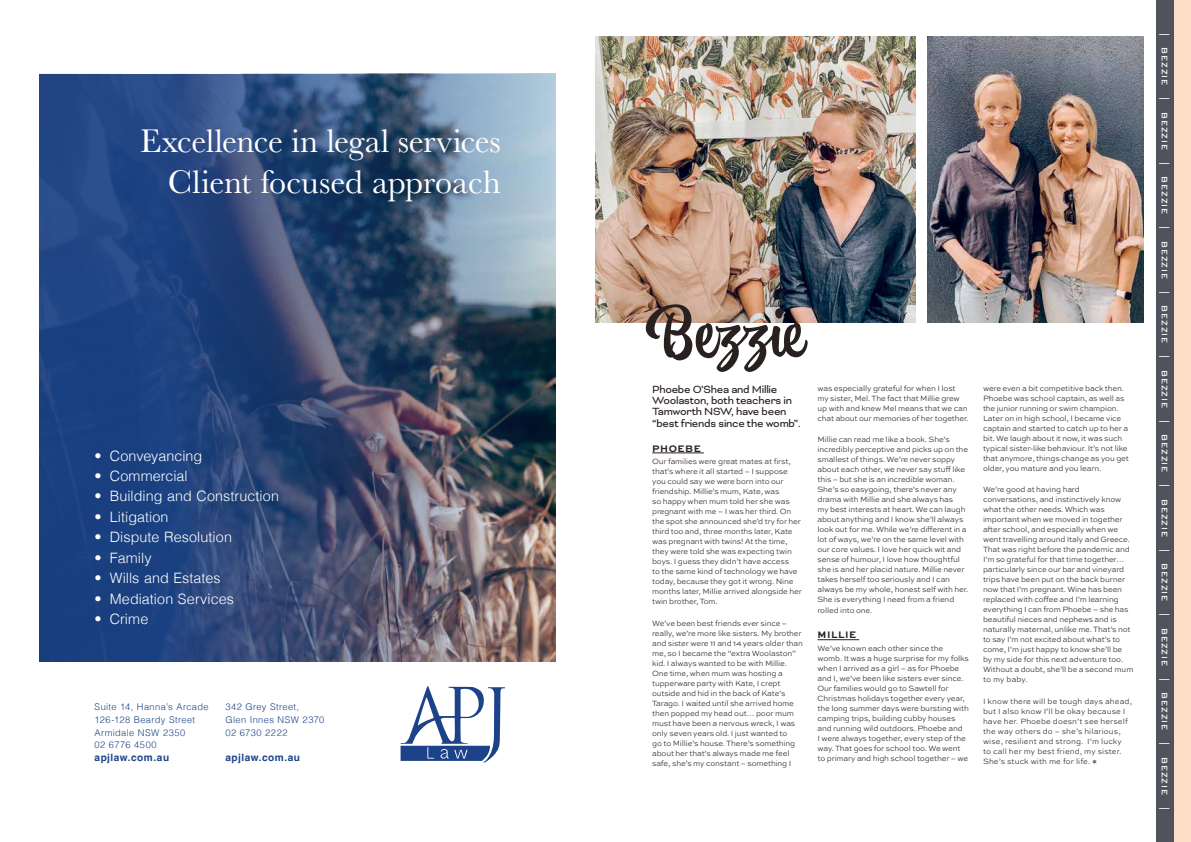
<style>
.page{position:relative;width:1191px;height:842px;background:#fff}
.page>*{position:absolute;margin:0;border:0;box-sizing:border-box;transform-origin:0 0}
.t1{font:67px "Atocha";color:#28211f}
.t2{font:34.1px/40.9px "Baskerville";letter-spacing:-.005em;color:#fff;text-align:right}
.t3{font:300 14.3px "Helvetica";letter-spacing:.005em;color:#fff}
.t4{font:12px/11.3px "Bicyclette";letter-spacing:-.02em;color:#28211f}
.t5{font:700 10.1px "Helvetica";letter-spacing:.045em;color:#1c4387}
.t6{font:700 10px "Sweet Sans Pro";letter-spacing:.05em;color:#28211f}
.t7{font:300 9.3px/12.6px "Helvetica";letter-spacing:.045em;color:#1c4387}
.t8{font:500 8.5px "Sweet Sans Pro";letter-spacing:.1em;color:#fff}
.t9{font:300 8px/10px "Sweet Sans Pro";letter-spacing:-.02em;color:#28211f}
.t10{font:300 8px/10px "Sweet Sans Pro";letter-spacing:.01em;color:#28211f}
</style>
<div class="page">
<img style="left:40px;top:74px;width:516px;height:588px">
<svg style="left:400px;top:686px;width:105px;height:77px"></svg>
<img style="left:595px;top:37px;width:321px;height:285px">
<img style="left:927px;top:37px;width:216px;height:285px">
<hr style="left:652px;top:453px;width:52px;height:1px;background:#28211f">
<hr style="left:817px;top:639px;width:42px;height:1px;background:#28211f">
<div style="left:1173px;top:0;width:18px;height:842px;background:#feddc6"></div>
<div style="left:1155px;top:0;width:18px;height:842px;background:#50535c"></div>
<h2 class="t2" style="left:140px;top:121px;width:362px">Excellence in legal services<br>Client focused approach</h2>
<h3 class="t3" style="left:95px;top:443px;width:109px">• Conveyancing</h3>
<h3 class="t3" style="left:95px;top:464px;width:95px">• Commercial</h3>
<h3 class="t3" style="left:95px;top:484px;width:186px">• Building and Construction</h3>
<h3 class="t3" style="left:95px;top:505px;width:75px">• Litigation</h3>
<h3 class="t3" style="left:95px;top:525px;width:139px">• Dispute Resolution</h3>
<h3 class="t3" style="left:95px;top:546px;width:58px">• Family</h3>
<h3 class="t3" style="left:95px;top:566px;width:128px">• Wills and Estates</h3>
<h3 class="t3" style="left:95px;top:586px;width:141px">• Mediation Services</h3>
<h3 class="t3" style="left:95px;top:607px;width:55px">• Crime</h3>
<p class="t7" style="left:95px;top:700px;width:115px">Suite 14, Hanna’s Arcade<br>126-128 Beardy Street<br>Armidale NSW 2350<br>02 6776 4500</p>
<p class="t5" style="left:95px;top:751px;width:76px">apjlaw.com.au</p>
<p class="t7" style="left:225px;top:700px;width:100px">342 Grey Street,<br>Glen Innes NSW 2370<br>02 6730 2222</p>
<p class="t5" style="left:225px;top:751px;width:76px">apjlaw.com.au</p>
<h1 class="t1" style="left:644px;top:287px;width:162px">Bezzie</h1>
<h3 class="t4" style="left:652px;top:383px;width:150px">Phoebe O’Shea and Millie<br>Woolaston, both teachers in<br>Tamworth NSW, have been “best friends since the womb”.</h3>
<p class="t6" style="left:652px;top:441px;width:50px">PHOEBE</p>
<p class="t9" style="left:652px;top:456px;width:151px">Our families were great mates at first, that’s where it all started – I suppose you could say we were born into our friendship. Millie’s mum, Kate, was<br>so happy when mum told her she was pregnant with me – I was her third. On the spot she announced she’d try for her third too and, three months later, Kate was pregnant with twins! At the time, they were told she was expecting twin boys. I guess they didn’t have access<br>to the same kind of technology we have today, because they got it wrong. Nine months later, Millie arrived alongside her twin brother, Tom.</p>
<p class="t9" style="left:652px;top:618px;width:152px">We’ve been best friends ever since – really, we’re more like sisters. My brother and sister were 11 and 14 years older than me, so I became the “extra Woolaston” kid. I always wanted to be with Millie.<br>One time, when mum was hosting a tupperware party with Kate, I crept outside and hid in the back of Kate’s Tarago. I waited until she arrived home then popped my head out… poor mum must have been a nervous wreck, I was only seven years old. I just wanted to<br>go to Millie’s house. There’s something about her that’s always made me feel safe, she’s my constant – something I</p>
<p class="t9" style="left:817px;top:383px;width:153px">was especially grateful for when I lost my sister, Mel. The fact that Millie grew up with and knew Mel means that we can chat about our memories of her together.</p>
<p class="t9" style="left:817px;top:434px;width:152px">Millie can read me like a book. She’s incredibly perceptive and picks up on the smallest of things. We’re never soppy about each other, we never say stuff like this – but she is an incredible woman.<br>She’s so easygoing, there’s never any drama with Millie and she always has<br>my best interests at heart. We can laugh about anything and I know she’ll always look out for me. While we’re different in a lot of ways, we’re on the same level with our core values. I love her quick wit and sense of humour, I love how thoughtful she is and her placid nature. Millie never takes herself too seriously and I can always be my whole, honest self with her.<br>She is everything I need from a friend</p>
<p class="t9" style="left:817px;top:605px;width:56px">rolled into one.</p>
<p class="t6" style="left:817px;top:627px;width:40px">MILLIE</p>
<p class="t9" style="left:817px;top:643px;width:153px">We’ve known each other since the womb. It was a huge surprise for my folks when I arrived as a girl – as for Phoebe and I, we’ve been like sisters ever since.<br>Our families would go to Sawtell for Christmas holidays together every year, the long summer days were bursting with camping trips, building cubby houses and running wild outdoors. Phoebe and<br>I were always together, every step of the way. That goes for school too. We went to primary and high school together – we</p>
<p class="t9" style="left:983px;top:383px;width:147px">were even a bit competitive back then.<br>Phoebe was school captain, as well as the junior running or swim champion.<br>Later on in high school, I became vice captain and started to catch up to her a bit. We laugh about it now, it was such typical sister-like behaviour. It’s not like that anymore, things change as you get older, you mature and you learn.</p>
<p class="t9" style="left:983px;top:484px;width:152px">We’re good at having hard conversations, and instinctively know what the other needs. Which was important when we moved in together after school, and especially when we went travelling around Italy and Greece.<br>That was right before the pandemic and I’m so grateful for that time together… particularly since our bar and vineyard trips have been put on the back burner now that I’m pregnant. Wine has been replaced with coffee and I’m learning everything I can from Phoebe – she has beautiful nieces and nephews and is naturally maternal, unlike me. That’s not to say I’m not excited about what’s to come, I’m just happy to know she’ll be by my side for this next adventure too.<br>Without a doubt, she’ll be a second mum to my baby.</p>
<p class="t10" style="left:983px;top:696px;width:151px">I know there will be tough days ahead, but I also know I’ll be okay because I have her. Phoebe doesn’t see herself the way others do – she’s hilarious, wise, resilient and strong. I’m lucky<br>to call her my best friend, my sister.<br>She’s stuck with me for life. <sub>*</sub></p>
<p class="t8" style="left:1171px;top:33px;width:4px;rotate:90deg">|</p>
<p class="t8" style="left:1171px;top:47px;width:39px;rotate:90deg">BEZZIE</p>
<p class="t8" style="left:1171px;top:97px;width:4px;rotate:90deg">|</p>
<p class="t8" style="left:1171px;top:112px;width:39px;rotate:90deg">BEZZIE</p>
<p class="t8" style="left:1171px;top:162px;width:4px;rotate:90deg">|</p>
<p class="t8" style="left:1171px;top:176px;width:39px;rotate:90deg">BEZZIE</p>
<p class="t8" style="left:1171px;top:226px;width:4px;rotate:90deg">|</p>
<p class="t8" style="left:1171px;top:241px;width:39px;rotate:90deg">BEZZIE</p>
<p class="t8" style="left:1171px;top:290px;width:4px;rotate:90deg">|</p>
<p class="t8" style="left:1171px;top:305px;width:39px;rotate:90deg">BEZZIE</p>
<p class="t8" style="left:1171px;top:355px;width:4px;rotate:90deg">|</p>
<p class="t8" style="left:1171px;top:370px;width:39px;rotate:90deg">BEZZIE</p>
<p class="t8" style="left:1171px;top:419px;width:4px;rotate:90deg">|</p>
<p class="t8" style="left:1171px;top:434px;width:39px;rotate:90deg">BEZZIE</p>
<p class="t8" style="left:1171px;top:484px;width:4px;rotate:90deg">|</p>
<p class="t8" style="left:1171px;top:499px;width:39px;rotate:90deg">BEZZIE</p>
<p class="t8" style="left:1171px;top:548px;width:4px;rotate:90deg">|</p>
<p class="t8" style="left:1171px;top:563px;width:39px;rotate:90deg">BEZZIE</p>
<p class="t8" style="left:1171px;top:613px;width:4px;rotate:90deg">|</p>
<p class="t8" style="left:1171px;top:628px;width:39px;rotate:90deg">BEZZIE</p>
<p class="t8" style="left:1171px;top:677px;width:4px;rotate:90deg">|</p>
<p class="t8" style="left:1171px;top:692px;width:39px;rotate:90deg">BEZZIE</p>
<p class="t8" style="left:1171px;top:742px;width:4px;rotate:90deg">|</p>
<p class="t8" style="left:1171px;top:757px;width:39px;rotate:90deg">BEZZIE</p>
<p class="t8" style="left:1171px;top:806px;width:4px;rotate:90deg">|</p>
</div>
